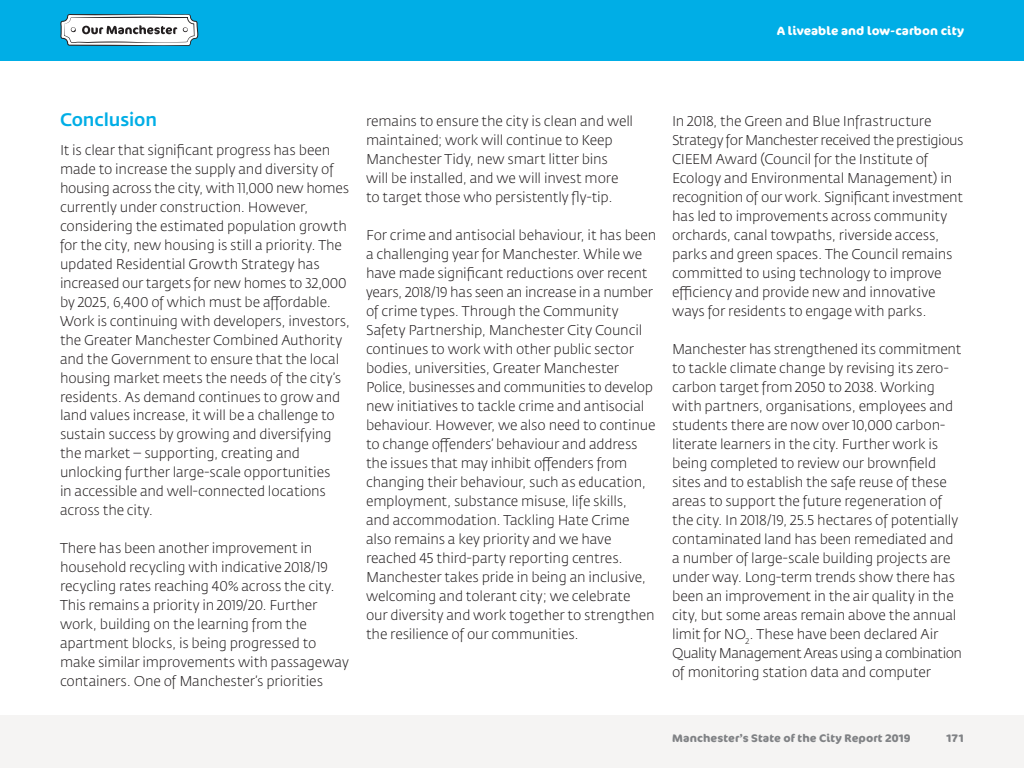
<style>
.page{position:relative;width:1024px;height:768px;background:#fff}
.page>*{position:absolute;margin:0;border:0;box-sizing:border-box;transform-origin:0 0}
.t1{font:500 18px "Fedra Sans Std";letter-spacing:-.01em;color:#00aee6}
.t2{font:300 14px/19px "Fedra Sans Std";letter-spacing:-.01em;color:#231f20}
.t3{font:700 12px "Cocon";letter-spacing:.005em;color:#fff}
.t4{font:700 11px "Cocon";letter-spacing:.01em;color:#808285}
</style>
<div class="page">
<div style="left:0;top:0;width:1024px;height:60px;background:#00aee6"></div>
<div style="left:0;top:715px;width:1024px;height:53px;background:#f5f4f3"></div>
<svg style="left:60px;top:14px;width:139px;height:32px;background:#c1cbcf"></svg>
<p class="t3" style="left:777px;top:23px;width:188px">A liveable and low-carbon city</p>
<p class="t1" style="left:60px;top:108px;width:99px">Conclusion</p>
<p class="t2" style="left:60px;top:140px;width:291px">It is clear that significant progress has been made to increase the supply and diversity of housing across the city, with 11,000 new homes currently under construction. However, considering the estimated population growth for the city, new housing is still a priority. The updated Residential Growth Strategy has increased our targets for new homes to 32,000 by 2025, 6,400 of which must be affordable.<br>Work is continuing with developers, investors, the Greater Manchester Combined Authority and the Government to ensure that the local housing market meets the needs of the city’s residents. As demand continues to grow and land values increase, it will be a challenge to sustain success by growing and diversifying the market – supporting, creating and unlocking further large-scale opportunities<br>in accessible and well-connected locations across the city.</p>
<p class="t2" style="left:60px;top:539px;width:290px">There has been another improvement in household recycling with indicative 2018/19 recycling rates reaching 40% across the city.<br>This remains a priority in 2019/20. Further work, building on the learning from the apartment blocks, is being progressed to make similar improvements with passageway containers. One of Manchester’s priorities</p>
<p class="t2" style="left:366px;top:112px;width:269px">remains to ensure the city is clean and well maintained; work will continue to Keep Manchester Tidy, new smart litter bins will be installed, and we will invest more to target those who persistently fly-tip.</p>
<p class="t2" style="left:366px;top:226px;width:292px">For crime and antisocial behaviour, it has been a challenging year for Manchester. While we have made significant reductions over recent years, 2018/19 has seen an increase in a number of crime types. Through the Community Safety Partnership, Manchester City Council continues to work with other public sector bodies, universities, Greater Manchester Police, businesses and communities to develop new initiatives to tackle crime and antisocial behaviour. However, we also need to continue to change offenders’ behaviour and address the issues that may inhibit offenders from changing their behaviour, such as education, employment, substance misuse, life skills,<br>and accommodation. Tackling Hate Crime also remains a key priority and we have reached 45 third-party reporting centres.<br>Manchester takes pride in being an inclusive, welcoming and tolerant city; we celebrate<br>our diversity and work together to strengthen the resilience of our communities.</p>
<p class="t2" style="left:672px;top:112px;width:293px">In 2018, the Green and Blue Infrastructure Strategy for Manchester received the prestigious CIEEM Award (Council for the Institute of Ecology and Environmental Management) in recognition of our work. Significant investment has led to improvements across community orchards, canal towpaths, riverside access, parks and green spaces. The Council remains committed to using technology to improve efficiency and provide new and innovative ways for residents to engage with parks.</p>
<p class="t2" style="left:672px;top:340px;width:292px">Manchester has strengthened its commitment to tackle climate change by revising its zero&shy;carbon target from 2050 to 2038. Working with partners, organisations, employees and students there are now over 10,000 carbon&shy;literate learners in the city. Further work is being completed to review our brownfield sites and to establish the safe reuse of these areas to support the future regeneration of the city. In 2018/19, 25.5 hectares of potentially contaminated land has been remediated and a number of large-scale building projects are under way. Long-term trends show there has been an improvement in the air quality in the city, but some areas remain above the annual limit for NO<sub>2</sub>. These have been declared Air Quality Management Areas using a combination of monitoring station data and computer</p>
<p class="t4" style="left:672px;top:732px;width:240px">Manchester’s State of the City Report 2019</p>
<p class="t4" style="left:946px;top:732px;width:19px">171</p>
</div>
